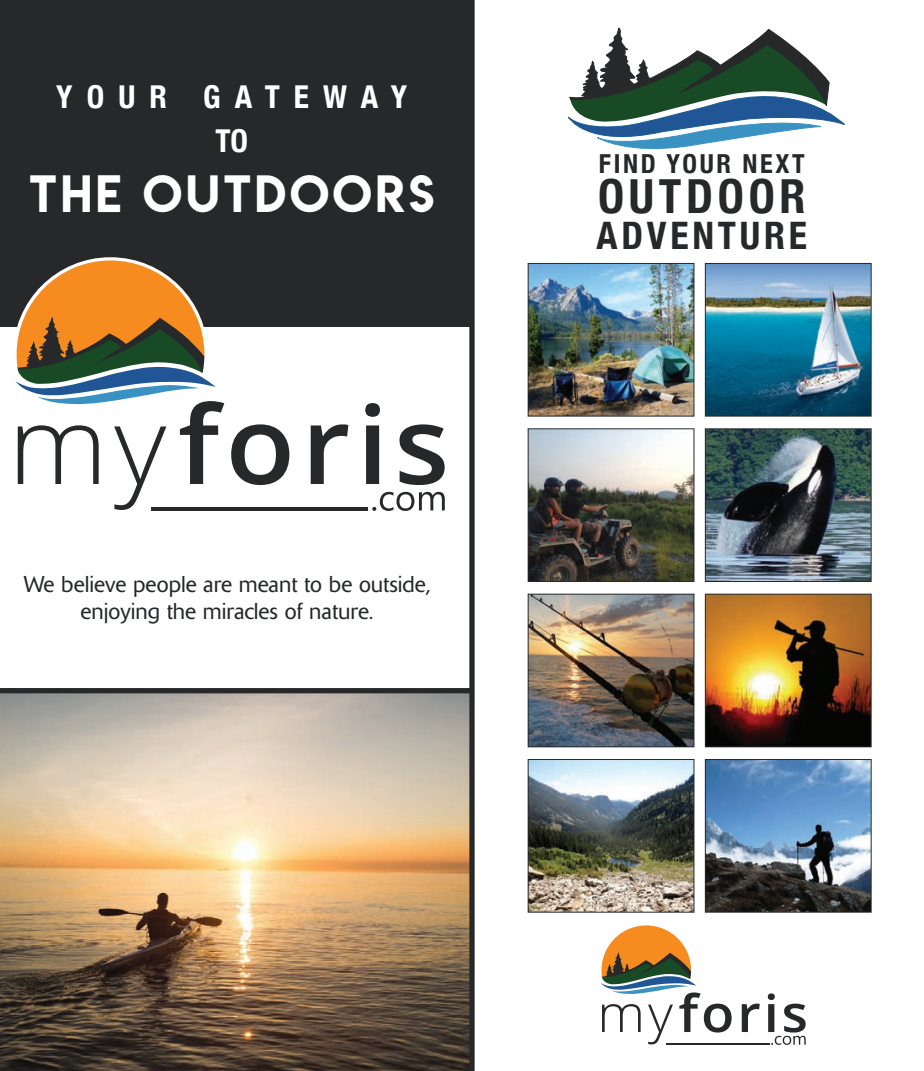
<style>
.page{position:relative;width:924px;height:1071px;background:#fff}
.page>*{position:absolute;margin:0;border:0;box-sizing:border-box;transform-origin:0 0}
.t1{font:700 condensed 47.07px "Helvetica Neue";letter-spacing:.1em;color:#262829}
.t2{font:45.5px "Lemon Milk";letter-spacing:.085em;color:#fff}
.t3{font:700 condensed 37.8px "Helvetica Neue";letter-spacing:.1em;color:#262829}
.t4{font:700 condensed 31.5px/44.6px "Helvetica Neue";letter-spacing:.45em;color:#fff;text-align:center}
.t5{font:700 condensed 26.25px "Helvetica Neue";letter-spacing:.1em;color:#262829}
.t6{font:300 22.75px/27.3px "Delta";color:#262829;text-align:center}
</style>
<div class="page">
<div style="left:0;top:0;width:474px;height:327px;background:#262829"></div>
<img style="left:0;top:693px;width:469px;height:378px">
<svg style="left:372px;top:492px;width:73px;height:19px"></svg>
<hr style="left:152px;top:507px;width:216px;height:4px;background:#262829">
<svg style="left:399px;top:424px;width:46px;height:61px"></svg>
<svg style="left:365px;top:403px;width:15px;height:81px"></svg>
<svg style="left:311px;top:424px;width:37px;height:60px"></svg>
<svg style="left:231px;top:424px;width:58px;height:61px"></svg>
<svg style="left:15px;top:260px;width:209px;height:250px"></svg>
<div style="left:0;top:688px;width:474px;height:5px;background:#262829"></div>
<img style="left:530px;top:265px;width:162px;height:150px">
<div style="left:528px;top:263px;width:166px;height:154px;border:1px solid #262829"></div>
<img style="left:707px;top:265px;width:162px;height:150px">
<div style="left:705px;top:263px;width:166px;height:154px;border:1px solid #262829"></div>
<img style="left:530px;top:430px;width:162px;height:150px">
<div style="left:528px;top:428px;width:166px;height:154px;border:1px solid #262829"></div>
<img style="left:707px;top:430px;width:162px;height:150px">
<div style="left:705px;top:428px;width:166px;height:154px;border:1px solid #262829"></div>
<img style="left:530px;top:596px;width:162px;height:149px">
<div style="left:528px;top:594px;width:166px;height:153px;border:1px solid #262829"></div>
<img style="left:707px;top:596px;width:162px;height:149px">
<div style="left:705px;top:594px;width:166px;height:153px;border:1px solid #262829"></div>
<img style="left:530px;top:761px;width:162px;height:150px">
<div style="left:528px;top:759px;width:166px;height:154px;border:1px solid #262829"></div>
<img style="left:707px;top:761px;width:162px;height:150px">
<div style="left:705px;top:759px;width:166px;height:154px;border:1px solid #262829"></div>
<hr style="left:666px;top:1043px;width:103px;height:2px;background:#262829">
<svg style="left:768px;top:993px;width:38px;height:52px"></svg>
<svg style="left:742px;top:1004px;width:18px;height:28px"></svg>
<svg style="left:601px;top:925px;width:130px;height:119px"></svg>
<svg style="left:568px;top:28px;width:276px;height:121px"></svg>
<div style="left:469px;top:0;width:6px;height:1071px;background:#262829"></div>
<h3 class="t4" style="left:56px;top:74px;width:352px">YOUR GATEWAY<br>TO</h3>
<h2 class="t2" style="left:29px;top:169px;width:406px">THE OUTDOORS</h2>
<p class="t6" style="left:24px;top:573px;width:408px">We believe people are meant to be outside, enjoying the miracles of nature.</p>
<p class="t5" style="left:599px;top:147px;width:207px">FIND YOUR NEXT</p>
<h1 class="t1" style="left:598px;top:168px;width:209px">OUTDOOR</h1>
<h3 class="t3" style="left:597px;top:213px;width:212px">ADVENTURE</h3>
</div>
